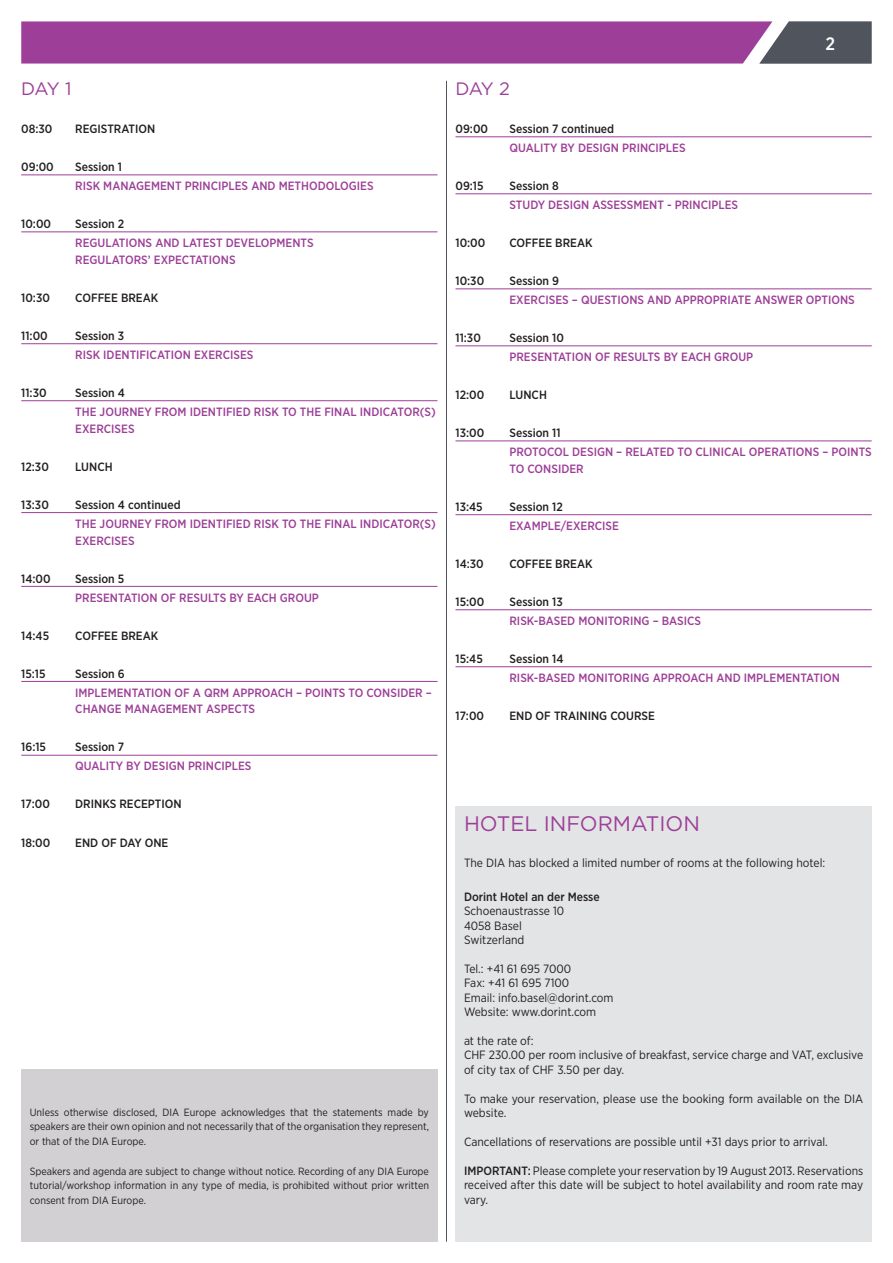
<style>
.page{position:relative;width:893px;height:1263px;background:#fff}
.page>*{position:absolute;margin:0;border:0;box-sizing:border-box;transform-origin:0 0}
.t1{font:21px "Gotham";color:#9d3f98}
.t2{font:18px "Gotham";letter-spacing:-.08em;color:#9d3f98}
.t3{font:500 18px "Gotham Narrow";color:#fff}
.t4{font:500 12px/16.8px "Gotham Narrow";color:#9d3f98}
.t5{font:12px/14.4px "Gotham Narrow";color:#231f20}
.t6{font:500 12px "Gotham Narrow";color:#231f20}
.t7{font:10.5px/14.7px "Gotham Narrow";color:#231f20;text-align:justify}
.s1{font-weight:500}
</style>
<div class="page">
<svg style="left:21px;top:21px;width:851px;height:43px;background:#984895"></svg>
<hr style="left:446px;top:81px;width:1px;height:1161px;background:#4f545d">
<hr style="left:21px;top:174px;width:416px;height:1px;background:#9d3f98">
<hr style="left:21px;top:231px;width:416px;height:1px;background:#9d3f98">
<hr style="left:21px;top:343px;width:416px;height:1px;background:#9d3f98">
<hr style="left:21px;top:400px;width:416px;height:1px;background:#9d3f98">
<hr style="left:21px;top:512px;width:416px;height:1px;background:#9d3f98">
<hr style="left:21px;top:586px;width:416px;height:1px;background:#9d3f98">
<hr style="left:21px;top:681px;width:416px;height:1px;background:#9d3f98">
<hr style="left:21px;top:755px;width:416px;height:1px;background:#9d3f98">
<hr style="left:455px;top:136px;width:417px;height:1px;background:#9d3f98">
<hr style="left:455px;top:193px;width:417px;height:1px;background:#9d3f98">
<hr style="left:455px;top:288px;width:417px;height:1px;background:#9d3f98">
<hr style="left:455px;top:345px;width:417px;height:1px;background:#9d3f98">
<hr style="left:455px;top:440px;width:417px;height:1px;background:#9d3f98">
<hr style="left:455px;top:514px;width:417px;height:1px;background:#9d3f98">
<hr style="left:455px;top:609px;width:417px;height:1px;background:#9d3f98">
<hr style="left:455px;top:666px;width:417px;height:1px;background:#9d3f98">
<div style="left:21px;top:1069px;width:416px;height:173px;background:#d2d0d2"></div>
<div style="left:455px;top:806px;width:417px;height:436px;background:#e3e4e6"></div>
<h2 class="t2" style="left:21px;top:78px;width:52px">DAY 1</h2>
<p class="t6" style="left:21px;top:121px;width:33px">08:30</p>
<p class="t6" style="left:75px;top:121px;width:82px">REGISTRATION</p>
<p class="t6" style="left:21px;top:160px;width:34px">09:00</p>
<p class="t6" style="left:75px;top:160px;width:48px">Session 1</p>
<p class="t4" style="left:75px;top:177px;width:300px">RISK MANAGEMENT PRINCIPLES AND METHODOLOGIES</p>
<p class="t6" style="left:21px;top:217px;width:31px">10:00</p>
<p class="t6" style="left:75px;top:217px;width:51px">Session 2</p>
<p class="t4" style="left:75px;top:234px;width:240px">REGULATIONS AND LATEST DEVELOPMENTS<br>REGULATORS’ EXPECTATIONS</p>
<p class="t6" style="left:21px;top:290px;width:30px">10:30</p>
<p class="t6" style="left:75px;top:290px;width:85px">COFFEE BREAK</p>
<p class="t6" style="left:21px;top:328px;width:28px">11:00</p>
<p class="t6" style="left:75px;top:328px;width:51px">Session 3</p>
<p class="t4" style="left:75px;top:346px;width:180px">RISK IDENTIFICATION EXERCISES</p>
<p class="t6" style="left:21px;top:385px;width:27px">11:30</p>
<p class="t6" style="left:75px;top:385px;width:51px">Session 4</p>
<p class="t4" style="left:75px;top:403px;width:362px">THE JOURNEY FROM IDENTIFIED RISK TO THE FINAL INDICATOR(S)<br>EXERCISES</p>
<p class="t6" style="left:21px;top:459px;width:29px">12:30</p>
<p class="t6" style="left:75px;top:459px;width:39px">LUNCH</p>
<p class="t6" style="left:21px;top:497px;width:29px">13:30</p>
<p class="t6" style="left:75px;top:497px;width:107px">Session 4 continued</p>
<p class="t4" style="left:75px;top:515px;width:362px">THE JOURNEY FROM IDENTIFIED RISK TO THE FINAL INDICATOR(S)<br>EXERCISES</p>
<p class="t6" style="left:21px;top:571px;width:31px">14:00</p>
<p class="t6" style="left:75px;top:571px;width:51px">Session 5</p>
<p class="t4" style="left:75px;top:589px;width:245px">PRESENTATION OF RESULTS BY EACH GROUP</p>
<p class="t6" style="left:21px;top:628px;width:29px">14:45</p>
<p class="t6" style="left:75px;top:628px;width:85px">COFFEE BREAK</p>
<p class="t6" style="left:21px;top:666px;width:26px">15:15</p>
<p class="t6" style="left:75px;top:666px;width:51px">Session 6</p>
<p class="t4" style="left:75px;top:684px;width:358px">IMPLEMENTATION OF A QRM APPROACH – POINTS TO CONSIDER –<br>CHANGE MANAGEMENT ASPECTS</p>
<p class="t6" style="left:21px;top:740px;width:26px">16:15</p>
<p class="t6" style="left:75px;top:740px;width:51px">Session 7</p>
<p class="t4" style="left:75px;top:758px;width:178px">QUALITY BY DESIGN PRINCIPLES</p>
<p class="t6" style="left:21px;top:797px;width:30px">17:00</p>
<p class="t6" style="left:75px;top:797px;width:108px">DRINKS RECEPTION</p>
<p class="t6" style="left:21px;top:835px;width:31px">18:00</p>
<p class="t6" style="left:75px;top:835px;width:95px">END OF DAY ONE</p>
<p class="t7" style="left:30px;top:1104px;width:401px">Unless otherwise disclosed, DIA Europe acknowledges that the statements made by speakers are their own opinion and not necessarily that of the organisation they represent, or that of the DIA Europe.</p>
<p class="t7" style="left:30px;top:1163px;width:401px">Speakers and agenda are subject to change without notice. Recording of any DIA Europe tutorial/workshop information in any type of media, is prohibited without prior written consent from DIA Europe.</p>
<h2 class="t3" style="left:825px;top:32px;width:11px">2</h2>
<h2 class="t2" style="left:455px;top:78px;width:56px">DAY 2</h2>
<p class="t6" style="left:455px;top:121px;width:34px">09:00</p>
<p class="t6" style="left:509px;top:121px;width:106px">Session 7 continued</p>
<p class="t4" style="left:509px;top:139px;width:178px">QUALITY BY DESIGN PRINCIPLES</p>
<p class="t6" style="left:455px;top:178px;width:30px">09:15</p>
<p class="t6" style="left:509px;top:178px;width:51px">Session 8</p>
<p class="t4" style="left:509px;top:196px;width:230px">STUDY DESIGN ASSESSMENT - PRINCIPLES</p>
<p class="t6" style="left:455px;top:235px;width:31px">10:00</p>
<p class="t6" style="left:509px;top:235px;width:85px">COFFEE BREAK</p>
<p class="t6" style="left:455px;top:274px;width:30px">10:30</p>
<p class="t6" style="left:509px;top:274px;width:51px">Session 9</p>
<p class="t4" style="left:509px;top:291px;width:347px">EXERCISES – QUESTIONS AND APPROPRIATE ANSWER OPTIONS</p>
<p class="t6" style="left:455px;top:331px;width:27px">11:30</p>
<p class="t6" style="left:509px;top:331px;width:56px">Session 10</p>
<p class="t4" style="left:509px;top:348px;width:245px">PRESENTATION OF RESULTS BY EACH GROUP</p>
<p class="t6" style="left:455px;top:388px;width:30px">12:00</p>
<p class="t6" style="left:509px;top:388px;width:39px">LUNCH</p>
<p class="t6" style="left:455px;top:426px;width:30px">13:00</p>
<p class="t6" style="left:509px;top:426px;width:53px">Session 11</p>
<p class="t4" style="left:509px;top:443px;width:364px">PROTOCOL DESIGN – RELATED TO CLINICAL OPERATIONS – POINTS<br>TO CONSIDER</p>
<p class="t6" style="left:455px;top:499px;width:29px">13:45</p>
<p class="t6" style="left:509px;top:499px;width:55px">Session 12</p>
<p class="t4" style="left:509px;top:517px;width:111px">EXAMPLE/EXERCISE</p>
<p class="t6" style="left:455px;top:556px;width:30px">14:30</p>
<p class="t6" style="left:509px;top:556px;width:85px">COFFEE BREAK</p>
<p class="t6" style="left:455px;top:594px;width:30px">15:00</p>
<p class="t6" style="left:509px;top:594px;width:55px">Session 13</p>
<p class="t4" style="left:509px;top:612px;width:193px">RISK-BASED MONITORING – BASICS</p>
<p class="t6" style="left:455px;top:651px;width:29px">15:45</p>
<p class="t6" style="left:509px;top:651px;width:55px">Session 14</p>
<p class="t4" style="left:509px;top:669px;width:332px">RISK-BASED MONITORING APPROACH AND IMPLEMENTATION</p>
<p class="t6" style="left:455px;top:708px;width:30px">17:00</p>
<p class="t6" style="left:509px;top:708px;width:147px">END OF TRAINING COURSE</p>
<h1 class="t1" style="left:464px;top:811px;width:238px">HOTEL INFORMATION</h1>
<p class="t5" style="left:464px;top:856px;width:363px">The DIA has blocked a limited number of rooms at the following hotel:</p>
<p class="t6" style="left:464px;top:889px;width:137px">Dorint Hotel an der Messe</p>
<p class="t5" style="left:464px;top:904px;width:102px">Schoenaustrasse 10<br>4058 Basel<br>Switzerland</p>
<p class="t5" style="left:464px;top:961px;width:151px">Tel.: +41 61 695 7000<br>Fax: +41 61 695 7100<br>Email: info.basel@dorint.com<br>Website: www.dorint.com</p>
<p class="t5" style="left:464px;top:1033px;width:401px">at the rate of:<br>CHF 230.00 per room inclusive of breakfast, service charge and VAT, exclusive of city tax of CHF 3.50 per day.</p>
<p class="t5" style="left:464px;top:1091px;width:401px">To make your reservation, please use the booking form available on the DIA website.</p>
<p class="t5" style="left:464px;top:1134px;width:365px">Cancellations of reservations are possible until +31 days prior to arrival.</p>
<p class="t6" style="left:464px;top:1163px;width:12px">Important</p>
<p class="t5" style="left:464px;top:1163px;width:401px;text-align:justify;text-indent:64px"><span class="s1">:</span> Please complete your reservation by 19 August 2013. Reservations received after this date will be subject to hotel availability and room rate may vary.</p>
</div>
